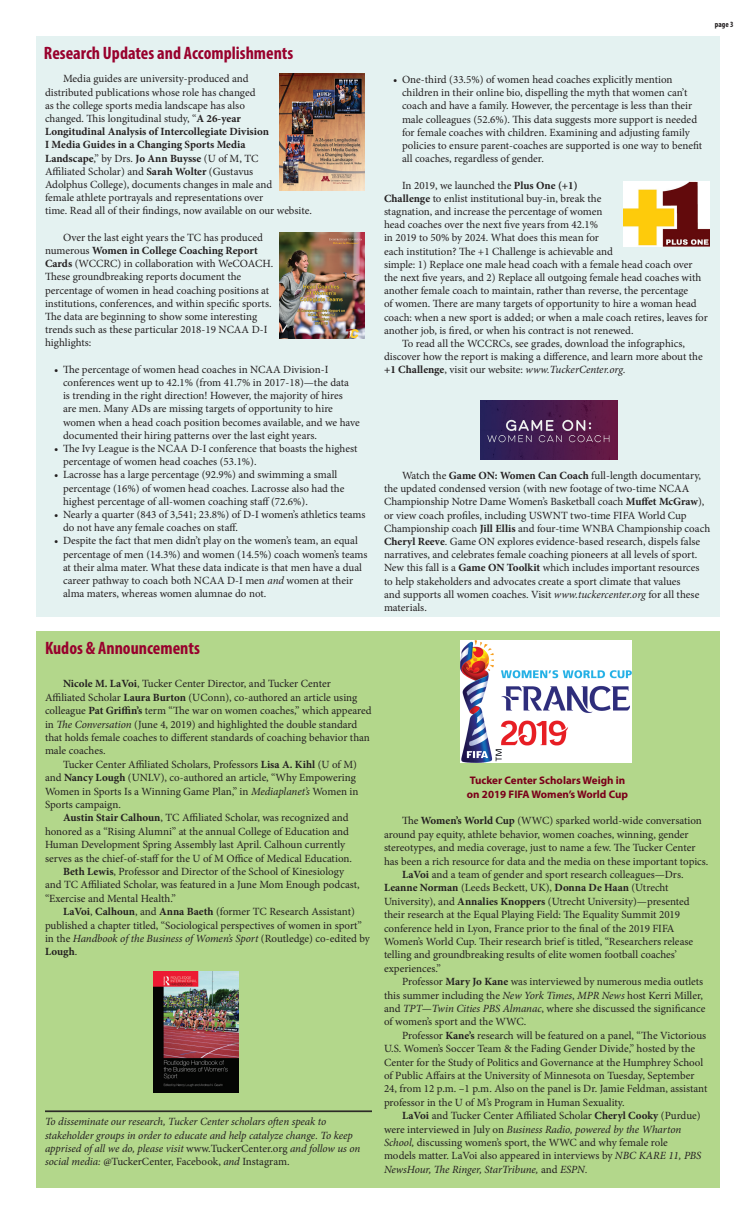
<style>
.page{position:relative;width:756px;height:1224px;background:#fff}
.page>*{position:absolute;margin:0;border:0;box-sizing:border-box;transform-origin:0 0}
.head-kudos_copy{font:700 condensed 18px "Myriad Pro";color:#98012d}
.body{font:11px/13.2px "Minion Pro";color:#231f20}
.body-2{font:italic 11px/13.4px "Minion Pro";letter-spacing:-.01em;color:#231f20}
.body-3{font:700 11px/13.4px "Myriad Pro";color:#7a0019}
.t1{font:700 condensed 8px "Myriad Pro";color:#231f20}
.s1{font-weight:700}
.s2{font-style:italic}
.s3{font-style:normal}
</style>
<div class="page">
<div style="left:36px;top:36px;width:684px;height:581px;background:#e4f2f1"></div>
<img style="left:279px;top:74px;width:86px;height:116px">
<img style="left:279px;top:232px;width:86px;height:107px">
<img style="left:624px;top:181px;width:85px;height:65px">
<img style="left:481px;top:400px;width:137px;height:59px">
<div style="left:36px;top:631px;width:684px;height:557px;background:#b3d78b"></div>
<hr style="left:45px;top:1111px;width:327px;height:1px;background:#231f20">
<img style="left:153px;top:971px;width:86px;height:122px">
<img style="left:461px;top:640px;width:171px;height:122px">
<p class="head-kudos_copy" style="left:44px;top:41px;width:251px">Research Updates and Accomplishments</p>
<p class="body" style="left:45px;top:72px;width:268px;text-indent:18px">Media guides are university-produced and<br>distributed publications whose role has changed<br>as the college sports media landscape has also<br>changed. This longitudinal study, “<span class="s1">A 26-year<br>Longitudinal Analysis of Intercollegiate Division<br>I Media Guides in a Changing Sports Media<br>Landscape</span>,” by Drs. <span class="s1">Jo Ann Buysse</span> (U of M, TC<br>Affiliated Scholar) and <span class="s1">Sarah Wolter</span> (Gustavus<br>Adolphus College), documents changes in male and<br>female athlete portrayals and representations over<br>time. Read all of their findings, now available on our website.</p>
<p class="body" style="left:45px;top:231px;width:230px;text-indent:18px">Over the last eight years the TC has produced numerous <span class="s1">Women in College Coaching Report Cards</span> (WCCRC) in collaboration with WeCOACH.<br>These groundbreaking reports document the percentage of women in head coaching positions at institutions, conferences, and within specific sports.<br>The data are beginning to show some interesting trends such as these particular 2018-19 NCAA D-I highlights:</p>
<p class="body" style="left:63px;top:363px;width:298px;text-indent:-9px">• The percentage of women head coaches in NCAA Division-I conferences went up to 42.1% (from 41.7% in 2017-18)—the data<br>is trending in the right direction! However, the majority of hires<br>are men. Many ADs are missing targets of opportunity to hire women when a head coach position becomes available, and we have documented their hiring patterns over the last eight years.</p>
<p class="body" style="left:63px;top:442px;width:296px;text-indent:-9px">• The Ivy League is the NCAA D-I conference that boasts the highest percentage of women head coaches (53.1%).</p>
<p class="body" style="left:63px;top:468px;width:283px;text-indent:-9px">• Lacrosse has a large percentage (92.9%) and swimming a small percentage (16%) of women head coaches. Lacrosse also had the highest percentage of all-women coaching staff (72.6%).</p>
<p class="body" style="left:63px;top:508px;width:304px;text-indent:-9px">• Nearly a quarter (843 of 3,541; 23.8%) of D-I women’s athletics teams do not have any female coaches on staff.</p>
<p class="body" style="left:63px;top:534px;width:306px;text-indent:-9px">• Despite the fact that men didn’t play on the women’s team, an equal percentage of men (14.3%) and women (14.5%) coach women’s teams at their alma mater. What these data indicate is that men have a dual career pathway to coach both NCAA D-I men <span class="s2">and</span> women at their alma maters, whereas women alumnae do not.</p>
<p class="head-kudos_copy" style="left:45px;top:636px;width:156px">Kudos &amp; Announcements</p>
<p class="body" style="left:45px;top:677px;width:328px;text-indent:18px"><span class="s1">Nicole M. LaVoi</span>, Tucker Center Director, and Tucker Center Affiliated Scholar <span class="s1">Laura Burton</span> (UConn), co-authored an article using colleague <span class="s1">Pat Griffin’s</span> term “The war on women coaches,” which appeared in <span class="s2">The Conversation</span> (June 4, 2019) and highlighted the double standard that holds female coaches to different standards of coaching behavior than male coaches.</p>
<p class="body" style="left:45px;top:758px;width:315px;text-indent:18px">Tucker Center Affiliated Scholars, Professors <span class="s1">Lisa A. Kihl</span> (U of M) and <span class="s1">Nancy Lough</span> (UNLV), co-authored an article, “Why Empowering Women in Sports Is a Winning Game Plan,” in <span class="s2">Mediaplanet’s</span> Women in Sports campaign.</p>
<p class="body" style="left:45px;top:811px;width:309px;text-indent:18px"><span class="s1">Austin Stair Calhoun</span>, TC Affiliated Scholar, was recognized and honored as a “Rising Alumni” at the annual College of Education and Human Development Spring Assembly last April. Calhoun currently serves as the chief-of-staff for the U of M Office of Medical Education.</p>
<p class="body" style="left:45px;top:865px;width:316px;text-indent:18px"><span class="s1">Beth Lewis</span>, Professor and Director of the School of Kinesiology and TC Affiliated Scholar, was featured in a June Mom Enough podcast, “Exercise and Mental Health.”</p>
<p class="body" style="left:45px;top:905px;width:326px;text-indent:18px"><span class="s1">LaVoi</span>, <span class="s1">Calhoun</span>, and <span class="s1">Anna Baeth</span> (former TC Research Assistant) published a chapter titled, “Sociological perspectives of women in sport” in the <span class="s2">Handbook of the Business of Women’s Sport</span> (Routledge) co-edited by <span class="s1">Lough</span>.</p>
<p class="body-2" style="left:45px;top:1115px;width:317px">To disseminate our research, Tucker Center scholars often speak to stakeholder groups in order to educate and help catalyze change. To keep apprised of all we do, please visit <span class="s3">www.TuckerCenter.org</span> and follow us on social media: <span class="s3">@TuckerCenter, Facebook,</span> and <span class="s3">Instagram.</span></p>
<p class="t1" style="left:715px;top:19px;width:20px">page 3</p>
<p class="body" style="left:402px;top:73px;width:302px;text-indent:-9px">• One-third (33.5%) of women head coaches explicitly mention children in their online bio, dispelling the myth that women can’t coach and have a family. However, the percentage is less than their male colleagues (52.6%). This data suggests more support is needed for female coaches with children. Examining and adjusting family policies to ensure parent-coaches are supported is one way to benefit all coaches, regardless of gender.</p>
<p class="body" style="left:384px;top:179px;width:325px;text-indent:18px">In 2019, we launched the <span class="s1">Plus One (+1)<br>Challenge</span> to enlist institutional buy-in, break the<br>stagnation, and increase the percentage of women<br>head coaches over the next five years from 42.1%<br>in 2019 to 50% by 2024. What does this mean for<br>each institution? The +1 Challenge is achievable and<br>simple: 1) Replace one male head coach with a female head coach over the next five years, and 2) Replace all outgoing female head coaches with another female coach to maintain, rather than reverse, the percentage<br>of women. There are many targets of opportunity to hire a woman head coach: when a new sport is added; or when a male coach retires, leaves for another job, is fired, or when his contract is not renewed.</p>
<p class="body" style="left:384px;top:337px;width:320px;text-indent:18px">To read all the WCCRCs, see grades, download the infographics, discover how the report is making a difference, and learn more about the <span class="s1">+1 Challenge</span>, visit our website: <span class="s2">www.TuckerCenter.org.</span></p>
<p class="body" style="left:384px;top:469px;width:328px;text-indent:18px">Watch the <span class="s1">Game ON: Women Can Coach</span> full-length documentary, the updated condensed version (with new footage of two-time NCAA Championship Notre Dame Women’s Basketball coach <span class="s1">Muffet McGraw</span>), or view coach profiles, including USWNT two-time FIFA World Cup Championship coach <span class="s1">Jill Ellis</span> and four-time WNBA Championship coach <span class="s1">Cheryl Reeve</span>. Game ON explores evidence-based research, dispels false narratives, and celebrates female coaching pioneers at all levels of sport.<br>New this fall is a <span class="s1">Game ON Toolkit</span> which includes important resources to help stakeholders and advocates create a sport climate that values<br>and supports all women coaches. Visit <span class="s2">www.tuckercenter.org</span> for all these materials.</p>
<p class="body-3" style="left:467px;top:773px;width:163px">Tucker Center Scholars Weigh in on 2019 FIFA Women’s World Cup</p>
<p class="body" style="left:384px;top:814px;width:326px;text-indent:18px">The <span class="s1">Women’s World Cup</span> (WWC) sparked world-wide conversation around pay equity, athlete behavior, women coaches, winning, gender stereotypes, and media coverage, just to name a few. The Tucker Center has been a rich resource for data and the media on these important topics.</p>
<p class="body" style="left:384px;top:868px;width:311px;text-indent:18px"><span class="s1">LaVoi</span> and a team of gender and sport research colleagues—Drs.<br><span class="s1">Leanne Norman</span> (Leeds Beckett, UK), <span class="s1">Donna De Haan</span> (Utrecht University), and <span class="s1">Annalies Knoppers</span> (Utrecht University)—presented their research at the Equal Playing Field: The Equality Summit 2019 conference held in Lyon, France prior to the final of the 2019 FIFA Women’s World Cup. Their research brief is titled, “Researchers release telling and groundbreaking results of elite women football coaches’ experiences.”</p>
<p class="body" style="left:384px;top:975px;width:323px;text-indent:18px">Professor <span class="s1">Mary Jo Kane</span> was interviewed by numerous media outlets this summer including the <span class="s2">New York Times</span>, <span class="s2">MPR News</span> host Kerri Miller, and <span class="s2">TPT—Twin Cities PBS Almanac</span>, where she discussed the significance of women’s sport and the WWC.</p>
<p class="body" style="left:384px;top:1029px;width:325px;text-indent:18px">Professor <span class="s1">Kane’s</span> research will be featured on a panel, “The Victorious U.S. Women’s Soccer Team &amp; the Fading Gender Divide,” hosted by the Center for the Study of Politics and Governance at the Humphrey School of Public Affairs at the University of Minnesota on Tuesday, September 24, from 12 p.m. –1 p.m. Also on the panel is Dr. Jamie Feldman, assistant professor in the U of M’s Program in Human Sexuality.</p>
<p class="body" style="left:384px;top:1109px;width:319px;text-indent:18px"><span class="s1">LaVoi</span> and Tucker Center Affiliated Scholar <span class="s1">Cheryl Cooky</span> (Purdue) were interviewed in July on <span class="s2">Business Radio, powered by the Wharton School,</span> discussing women’s sport, the WWC and why female role models matter. LaVoi also appeared in interviews by <span class="s2">NBC KARE 11, PBS NewsHour, The Ringer, StarTribune,</span> and <span class="s2">ESPN.</span></p>
</div>
